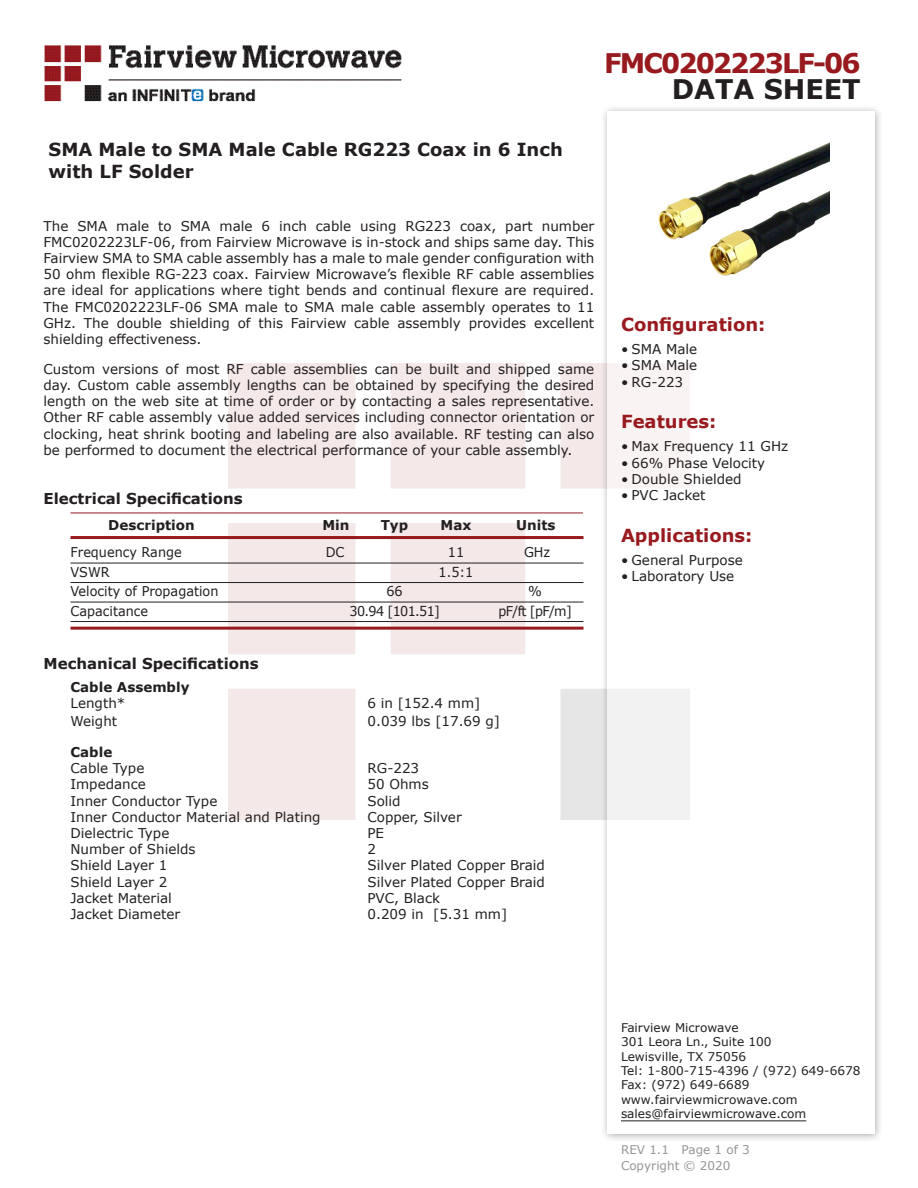
<style>
.page{position:relative;width:918px;height:1188px;background:#fff}
.page>*{position:absolute;margin:0;border:0;box-sizing:border-box;transform-origin:0 0}
.FM{font:700 27px "Verdana";letter-spacing:-.07em;color:#981a1e}
.t1{font:700 27px "Verdana";color:#231f20}
.Web_Description_Para{font:700 18px/21.6px "Verdana";color:#231f20}
.Head1{font:700 18px "Verdana";color:#981a1e}
.Applications_Header{font:700 18px "Verdana";color:#981a1e}
.Head1-2{font:700 15px "Verdana";color:#231f20}
.MarketingDescription{font:13.5px/16.2px "Verdana";color:#231f20;text-align:justify}
.Specs_Para{font:13.5px "Verdana";color:#231f20}
.Table-Body{font:13.5px "Verdana";color:#231f20;scale:.95 1}
.Table-Header{font:700 13.5px "Verdana";color:#231f20}
.Head3{font:700 13.5px "Verdana";color:#231f20}
.FM_Info{font:12px "Verdana";color:#231f20}
.REV_Info{font:12px "Verdana";color:#939598}
</style>
<div class="page">
<img style="left:44px;top:45px;width:358px;height:57px">
<div style="left:600px;top:104px;width:284px;height:1039px;background:#231f20;opacity:.75"></div>
<div style="left:608px;top:111px;width:267px;height:1023px;background:#fff"></div>
<hr style="left:70px;top:513px;width:513px;height:1px;background:#981a1e">
<hr style="left:70px;top:536px;width:514px;height:3px;background:#981a1e">
<hr style="left:70px;top:563px;width:514px;height:1px;background:#231f20">
<hr style="left:70px;top:582px;width:514px;height:1px;background:#231f20">
<hr style="left:70px;top:602px;width:514px;height:1px;background:#231f20">
<hr style="left:70px;top:621px;width:514px;height:1px;background:#231f20">
<hr style="left:70px;top:627px;width:514px;height:3px;background:#981a1e">
<hr style="left:621px;top:1120px;width:185px;height:1px;background:#231f20">
<img style="left:658px;top:142px;width:172px;height:134px">
<p class="FM" style="left:604px;top:44px;width:258px">FMC0202223LF-06</p>
<p class="t1" style="left:672px;top:70px;width:191px">DATA SHEET</p>
<p class="Web_Description_Para" style="left:49px;top:139px;width:516px">SMA Male to SMA Male Cable RG223 Coax in 6 Inch with LF Solder</p>
<p class="MarketingDescription" style="left:44px;top:217px;width:552px">The SMA male to SMA male 6 inch cable using RG223 coax, part number FMC0202223LF-06, from Fairview Microwave is in-stock and ships same day. This Fairview SMA to SMA cable assembly has a male to male gender configuration with 50 ohm flexible RG-223 coax. Fairview Microwave’s flexible RF cable assemblies are ideal for applications where tight bends and continual flexure are required.<br>The FMC0202223LF-06 SMA male to SMA male cable assembly operates to 11<br>GHz. The double shielding of this Fairview cable assembly provides excellent shielding effectiveness.</p>
<p class="MarketingDescription" style="left:44px;top:361px;width:552px">Custom versions of most RF cable assemblies can be built and shipped same day. Custom cable assembly lengths can be obtained by specifying the desired length on the web site at time of order or by contacting a sales representative.<br>Other RF cable assembly value added services including connector orientation or clocking, heat shrink booting and labeling are also available. RF testing can also be performed to document the electrical performance of your cable assembly.</p>
<p class="Head1-2" style="left:44px;top:488px;width:201px">Electrical Specifications</p>
<p class="Table-Header" style="left:108px;top:516px;width:88px">Description</p>
<p class="Table-Header" style="left:322px;top:516px;width:29px">Min</p>
<p class="Table-Header" style="left:381px;top:516px;width:29px">Typ</p>
<p class="Table-Header" style="left:441px;top:516px;width:32px">Max</p>
<p class="Table-Header" style="left:516px;top:516px;width:41px">Units</p>
<p class="Table-Body" style="left:70px;top:543px;width:119px">Frequency Range</p>
<p class="Table-Body" style="left:326px;top:543px;width:21px">DC</p>
<p class="Table-Body" style="left:448px;top:543px;width:19px">11</p>
<p class="Table-Body" style="left:524px;top:543px;width:29px">GHz</p>
<p class="Table-Body" style="left:70px;top:562px;width:43px">VSWR</p>
<p class="Table-Body" style="left:439px;top:562px;width:38px">1.5:1</p>
<p class="Table-Body" style="left:70px;top:582px;width:157px">Velocity of Propagation</p>
<p class="Table-Body" style="left:386px;top:582px;width:19px">66</p>
<p class="Table-Body" style="left:528px;top:582px;width:16px">%</p>
<p class="Table-Body" style="left:70px;top:601px;width:83px">Capacitance</p>
<p class="Table-Body" style="left:350px;top:601px;width:97px">30.94 [101.51]</p>
<p class="Table-Body" style="left:498px;top:601px;width:79px">pF/ft [pF/m]</p>
<p class="Head1-2" style="left:44px;top:653px;width:217px">Mechanical Specifications</p>
<p class="Head3" style="left:70px;top:677px;width:121px">Cable Assembly</p>
<p class="Specs_Para" style="left:70px;top:694px;width:56px">Length*</p>
<p class="Specs_Para" style="left:368px;top:694px;width:114px">6 in [152.4 mm]</p>
<p class="Specs_Para" style="left:70px;top:712px;width:48px">Weight</p>
<p class="Specs_Para" style="left:368px;top:712px;width:134px">0.039 lbs [17.69 g]</p>
<p class="Head3" style="left:70px;top:743px;width:43px">Cable</p>
<p class="Specs_Para" style="left:70px;top:759px;width:75px">Cable Type</p>
<p class="Specs_Para" style="left:368px;top:759px;width:53px">RG-223</p>
<p class="Specs_Para" style="left:70px;top:775px;width:77px">Impedance</p>
<p class="Specs_Para" style="left:368px;top:775px;width:63px">50 Ohms</p>
<p class="Specs_Para" style="left:70px;top:791px;width:148px">Inner Conductor Type</p>
<p class="Specs_Para" style="left:368px;top:791px;width:35px">Solid</p>
<p class="Specs_Para" style="left:70px;top:808px;width:252px">Inner Conductor Material and Plating</p>
<p class="Specs_Para" style="left:368px;top:808px;width:96px">Copper, Silver</p>
<p class="Specs_Para" style="left:70px;top:824px;width:100px">Dielectric Type</p>
<p class="Specs_Para" style="left:368px;top:824px;width:18px">PE</p>
<p class="Specs_Para" style="left:70px;top:840px;width:127px">Number of Shields</p>
<p class="Specs_Para" style="left:368px;top:840px;width:10px">2</p>
<p class="Specs_Para" style="left:70px;top:856px;width:98px">Shield Layer 1</p>
<p class="Specs_Para" style="left:368px;top:856px;width:179px">Silver Plated Copper Braid</p>
<p class="Specs_Para" style="left:70px;top:872px;width:98px">Shield Layer 2</p>
<p class="Specs_Para" style="left:368px;top:872px;width:179px">Silver Plated Copper Braid</p>
<p class="Specs_Para" style="left:70px;top:889px;width:103px">Jacket Material</p>
<p class="Specs_Para" style="left:368px;top:889px;width:74px">PVC, Black</p>
<p class="Specs_Para" style="left:70px;top:905px;width:111px">Jacket Diameter</p>
<p class="Specs_Para" style="left:368px;top:905px;width:141px">0.209 in [5.31 mm]</p>
<p class="Head1" style="left:621px;top:312px;width:146px">Configuration:</p>
<p class="MarketingDescription" style="left:621px;top:341px;width:78px">• SMA Male</p>
<p class="MarketingDescription" style="left:621px;top:357px;width:78px">• SMA Male</p>
<p class="MarketingDescription" style="left:621px;top:373px;width:64px">• RG-223</p>
<p class="Head1" style="left:621px;top:409px;width:97px">Features:</p>
<p class="MarketingDescription" style="left:621px;top:438px;width:169px">• Max Frequency 11 GHz</p>
<p class="MarketingDescription" style="left:621px;top:454px;width:146px">• 66% Phase Velocity</p>
<p class="MarketingDescription" style="left:621px;top:471px;width:122px">• Double Shielded</p>
<p class="MarketingDescription" style="left:621px;top:487px;width:86px">• PVC Jacket</p>
<p class="Applications_Header" style="left:621px;top:523px;width:133px">Applications:</p>
<p class="MarketingDescription" style="left:621px;top:552px;width:123px">• General Purpose</p>
<p class="MarketingDescription" style="left:621px;top:568px;width:115px">• Laboratory Use</p>
<p class="FM_Info" style="left:621px;top:1019px;width:119px">Fairview Microwave</p>
<p class="FM_Info" style="left:621px;top:1034px;width:152px">301 Leora Ln., Suite 100</p>
<p class="FM_Info" style="left:621px;top:1048px;width:127px">Lewisville, TX 75056</p>
<p class="FM_Info" style="left:621px;top:1062px;width:241px">Tel: 1-800-715-4396 / (972) 649-6678</p>
<p class="FM_Info" style="left:621px;top:1077px;width:130px">Fax: (972) 649-6689</p>
<p class="FM_Info" style="left:621px;top:1091px;width:178px">www.fairviewmicrowave.com</p>
<p class="FM_Info" style="left:621px;top:1106px;width:187px">sales@fairviewmicrowave.com</p>
<p class="REV_Info" style="left:621px;top:1141px;width:130px">REV 1.1 Page 1 of 3</p>
<p class="REV_Info" style="left:621px;top:1157px;width:111px">Copyright © 2020</p>
</div>
